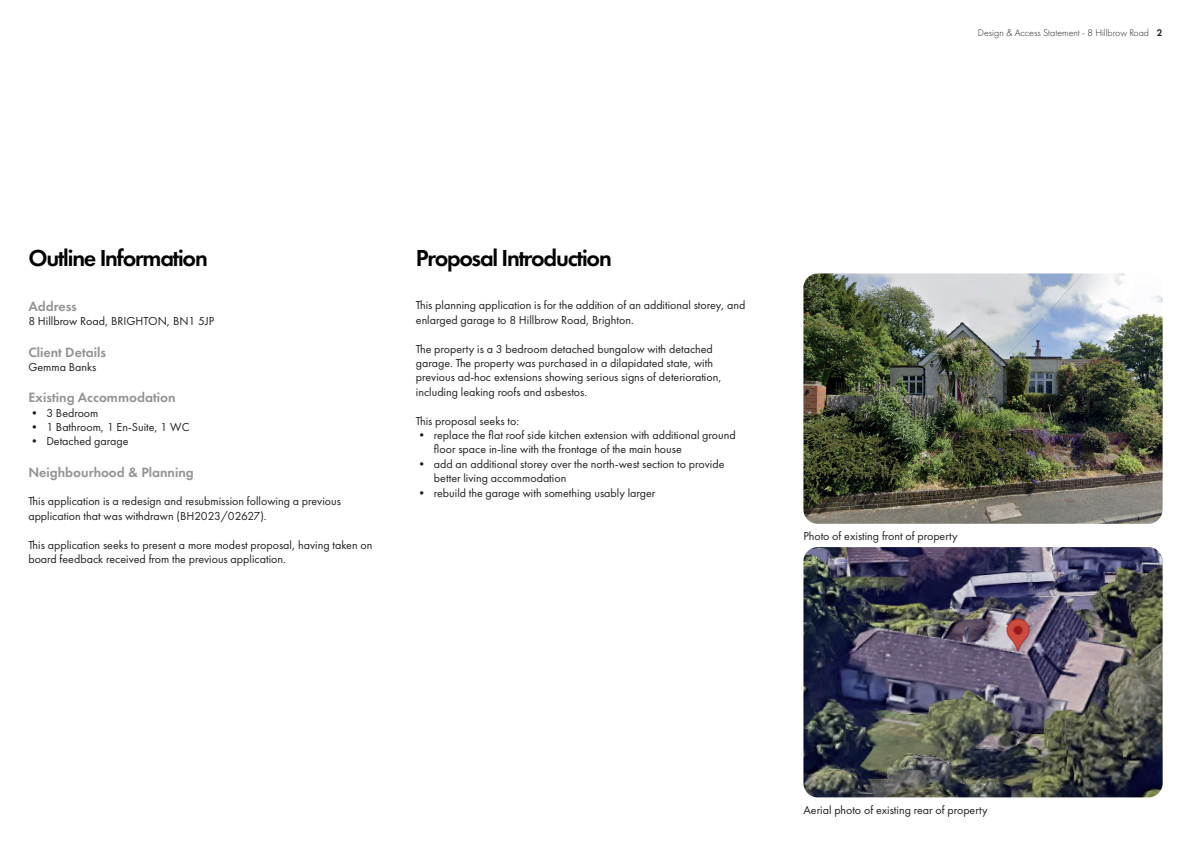
<style>
.page{position:relative;width:1191px;height:842px;background:#fff}
.page>*{position:absolute;margin:0;border:0;box-sizing:border-box;transform-origin:0 0}
.t1{font:600 24px "Futura PT";letter-spacing:-.05em;color:#000}
.t2{font:600 14px "Futura PT";color:#929394}
.t3{font:12px/14.4px "Futura PT";color:#231f20}
.t4{font:300 10px "Futura PT";color:#231f20}
.s1{font-weight:600}
</style>
<div class="page">
<img style="left:803px;top:273px;width:359px;height:251px">
<img style="left:803px;top:547px;width:359px;height:250px">
<p class="t4" style="left:978px;top:27px;width:186px">Design &amp; Access Statement - 8 Hillbrow Road <span class="s1">2</span></p>
<h1 class="t1" style="left:28px;top:243px;width:181px">Outline Information</h1>
<h1 class="t1" style="left:416px;top:243px;width:197px">Proposal Introduction</h1>
<p class="t3" style="left:416px;top:298px;width:331px">This planning application is for the addition of an additional storey, and enlarged garage to 8 Hillbrow Road, Brighton.</p>
<p class="t3" style="left:416px;top:341px;width:307px">The property is a 3 bedroom detached bungalow with detached garage. The property was purchased in a dilapidated state, with previous ad-hoc extensions showing serious signs of deterioration, including leaking roofs and asbestos.</p>
<p class="t3" style="left:416px;top:413px;width:105px">This proposal seeks to:</p>
<p class="t3" style="left:434px;top:428px;width:303px;text-indent:-18px">• replace the flat roof side kitchen extension with additional ground floor space in-line with the frontage of the main house</p>
<p class="t3" style="left:434px;top:457px;width:292px;text-indent:-18px">• add an additional storey over the north-west section to provide better living accommodation</p>
<p class="t3" style="left:416px;top:485px;width:241px">• rebuild the garage with something usably larger</p>
<p class="t2" style="left:28px;top:298px;width:50px">Address</p>
<p class="t3" style="left:28px;top:314px;width:187px">8 Hillbrow Road, BRIGHTON, BN1 5JP</p>
<p class="t2" style="left:28px;top:343px;width:79px">Client Details</p>
<p class="t3" style="left:28px;top:360px;width:70px">Gemma Banks</p>
<p class="t2" style="left:28px;top:389px;width:149px">Existing Accommodation</p>
<p class="t3" style="left:28px;top:405px;width:72px">• 3 Bedroom</p>
<p class="t3" style="left:28px;top:420px;width:163px">• 1 Bathroom, 1 En-Suite, 1 WC</p>
<p class="t3" style="left:28px;top:434px;width:102px">• Detached garage</p>
<p class="t2" style="left:28px;top:463px;width:167px">Neighbourhood &amp; Planning</p>
<p class="t3" style="left:28px;top:494px;width:314px">This application is a redesign and resubmission following a previous application that was withdrawn (BH2023/02627).</p>
<p class="t3" style="left:28px;top:537px;width:345px">This application seeks to present a more modest proposal, having taken on board feedback received from the previous application.</p>
<p class="t3" style="left:803px;top:529px;width:156px">Photo of existing front of property</p>
<p class="t3" style="left:803px;top:802px;width:186px">Aerial photo of existing rear of property</p>
</div>
